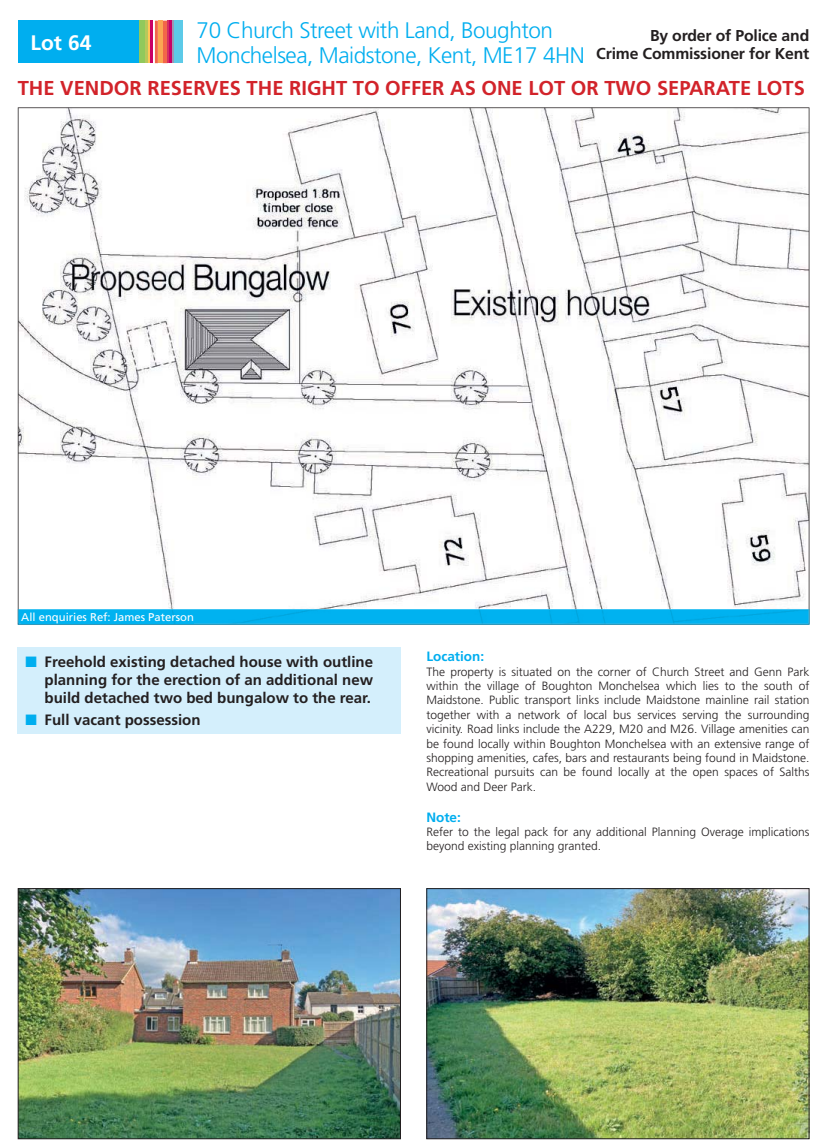
<style>
.page{position:relative;width:821px;height:1146px;background:#fff}
.page>*{position:absolute;margin:0;border:0;box-sizing:border-box;transform-origin:0 0}
.t1{font:300 22.5px/25.5px "Frutiger LT Std";letter-spacing:-.02em;color:#00aeef}
.t2{font:700 21px "Frutiger LT Std";color:#fff}
.t3{font:700 20.1px "Frutiger LT Std";color:#d2232a}
.t4{font:700 15.75px/17.2px "Frutiger LT Std";letter-spacing:-.01em;color:#231f20;text-align:right}
.t5{font:700 15px/18px "Frutiger LT Std";color:#231f20;text-align:justify}
.t6{font:700 13.5px "Frutiger LT Std";color:#00aeef}
.t7{font:300 12px/14.4px "Frutiger LT Std";color:#231f20;text-align:justify}
.t8{font:11.25px "Frutiger LT Std";color:#fff}
</style>
<div class="page">
<img style="left:428px;top:890px;width:379px;height:247px">
<div style="left:426px;top:888px;width:383px;height:251px;border:1px solid #231f20"></div>
<svg style="left:18px;top:107px;width:791px;height:502px"></svg>
<img style="left:20px;top:890px;width:378px;height:247px">
<div style="left:18px;top:888px;width:382px;height:251px;border:1px solid #231f20"></div>
<img style="left:18px;top:609px;width:790px;height:15px">
<div style="left:21px;top:612px;width:172px;height:11px;background:#00b2f0"></div>
<div style="left:18px;top:21px;width:121px;height:42px;background:#00aeef"></div>
<hr style="left:150px;top:21px;width:3px;height:42px;background:#c80066">
<svg style="left:155px;top:21px;width:12px;height:42px"></svg>
<hr style="left:158px;top:21px;width:4px;height:42px;background:#faa653">
<hr style="left:169px;top:21px;width:3px;height:42px;background:#c80066">
<hr style="left:167px;top:21px;width:2px;height:42px;background:#d43161">
<div style="left:174px;top:21px;width:8px;height:42px;background:#5ccae8"></div>
<hr style="left:172px;top:21px;width:2px;height:42px;background:#9998b5">
<hr style="left:148px;top:21px;width:1px;height:42px;background:#ffc758">
<div style="left:139px;top:21px;width:7px;height:42px;background:#90c95c"></div>
<hr style="left:146px;top:21px;width:2px;height:42px;background:#b7c85b">
<div style="left:18px;top:647px;width:382px;height:64px;background:#d4effc"></div>
<div style="left:18px;top:706px;width:382px;height:28px;background:#d4effc"></div>
<h1 class="t1" style="left:196px;top:18px;width:389px">70 Church Street with Land, Boughton<br>Monchelsea, Maidstone, Kent, ME17 4HN</h1>
<h2 class="t2" style="left:31px;top:32px;width:62px">Lot 64</h2>
<h3 class="t4" style="left:596px;top:28px;width:214px">By order of Police and<br>Crime Commissioner for Kent</h3>
<h3 class="t3" style="left:18px;top:78px;width:788px">THE VENDOR RESERVES THE RIGHT TO OFFER AS ONE LOT OR TWO SEPARATE LOTS</h3>
<p class="t8" style="left:21px;top:610px;width:174px">All enquiries Ref: James Paterson</p>
<p class="t5" style="left:45px;top:653px;width:330px">Freehold existing detached house with outline planning for the erection of an additional new build detached two bed bungalow to the rear.</p>
<p class="t5" style="left:45px;top:712px;width:157px">Full vacant possession</p>
<p class="t6" style="left:426px;top:650px;width:59px">Location:</p>
<p class="t7" style="left:426px;top:665px;width:384px">The property is situated on the corner of Church Street and Genn Park within the village of Boughton Monchelsea which lies to the south of Maidstone. Public transport links include Maidstone mainline rail station together with a network of local bus services serving the surrounding vicinity. Road links include the A229, M20 and M26. Village amenities can be found locally within Boughton Monchelsea with an extensive range of shopping amenities, cafes, bars and restaurants being found in Maidstone.<br>Recreational pursuits can be found locally at the open spaces of Salths Wood and Deer Park.</p>
<p class="t6" style="left:426px;top:810px;width:36px">Note:</p>
<p class="t7" style="left:426px;top:825px;width:384px">Refer to the legal pack for any additional Planning Overage implications beyond existing planning granted.</p>
</div>
